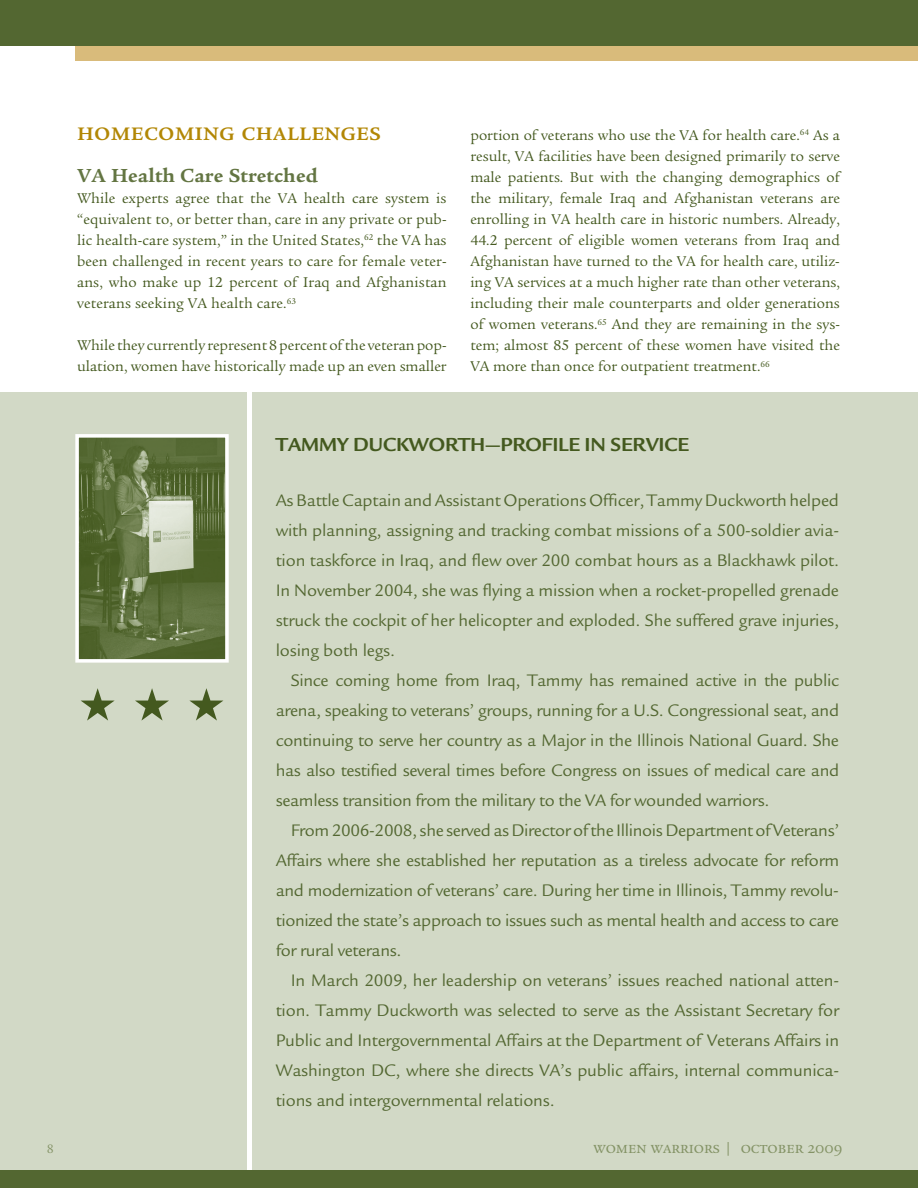
<style>
.page{position:relative;width:918px;height:1188px;background:#fff}
.page>*{position:absolute;margin:0;border:0;box-sizing:border-box;transform-origin:0 0}
.t1{font:500 25.5px "Legacy Serif SC";letter-spacing:.01em;color:#b28705}
.t2{font:700 19.5px "Legacy Sans";letter-spacing:-.01em;color:#44591f}
.t3{font:700 19.5px "Legacy Serif";letter-spacing:.01em;color:#637542}
.t4{font:17.25px/30px "Legacy Sans";letter-spacing:-.015em;color:#536731;text-align:justify}
.t5{font:16.5px "Legacy Serif SC";color:#849366}
.t6{font:14.7px/21px "Legacy Serif";color:#44591f;text-align:justify}
.t7{font:13.2px "Legacy Serif SC";color:#849366}
</style>
<div class="page">
<div style="left:76px;top:0;width:842px;height:61px;background:#d9bb7b"></div>
<div style="left:0;top:0;width:918px;height:45px;background:#536731"></div>
<div style="left:0;top:393px;width:246px;height:795px;background:#d2d9c6"></div>
<div style="left:253px;top:393px;width:665px;height:795px;background:#d2d9c6"></div>
<img style="left:80px;top:439px;width:144px;height:219px">
<div style="left:75px;top:434px;width:154px;height:229px;border:4px solid #fff"></div>
<svg style="left:135px;top:688px;width:34px;height:33px"></svg>
<svg style="left:81px;top:688px;width:34px;height:33px"></svg>
<svg style="left:189px;top:688px;width:34px;height:33px"></svg>
<div style="left:0;top:1171px;width:918px;height:17px;background:#536731"></div>
<h1 class="t1" style="left:77px;top:117px;width:305px">homecoming challenges</h1>
<p class="t3" style="left:77px;top:164px;width:242px">VA Health Care Stretched</p>
<p class="t6" style="left:77px;top:188px;width:371px">While experts agree that the VA health care system is “equivalent to, or better than, care in any private or pub&shy;lic health-care system,” in the United States,<sup>62</sup> the VA has been challenged in recent years to care for female veter&shy;ans, who make up 12 percent of Iraq and Afghanistan veterans seeking VA health care.<sup>63</sup></p>
<p class="t6" style="left:77px;top:335px;width:371px">While they currently represent 8percent ofthe veteranpop&shy;ulation, women have historically made up an even smaller</p>
<p class="t6" style="left:470px;top:125px;width:371px">portion of veterans who use the VA for health care.<sup>64</sup> As a result, VA facilities have been designed primarily to serve male patients. But with the changing demographics of the military, female Iraq and Afghanistan veterans are enrolling in VA health care in historic numbers. Already, 44.2 percent of eligible women veterans from Iraq and Afghanistan have turned to the VA for health care, utiliz&shy;ing VA services at a much higher rate than other veterans, including their male counterparts and older generations of women veterans.<sup>65</sup> And they are remaining in the sys&shy;tem; almost 85 percent of these women have visited the VA more than once for outpatient treatment.<sup>66</sup></p>
<p class="t2" style="left:276px;top:432px;width:16px">TAMMY</p>
<p class="t2" style="left:353px;top:432px;width:73px">DUCKWORT</p>
<p class="t2" style="left:470px;top:432px;width:221px">H—PROFILE IN SERVICE</p>
<p class="t4" style="left:276px;top:486px;width:565px">As Battle Captain and Assistant Operations Officer, Tammy Duckworth helped with planning, assigning and tracking combat missions of a 500-soldier avia&shy;tion taskforce in Iraq, and flew over 200 combat hours as a Blackhawk pilot.<br>In November 2004, she was flying a mission when a rocket-propelled grenade struck the cockpit of her helicopter and exploded. She suffered grave injuries, losing both legs.</p>
<p class="t4" style="left:276px;top:665px;width:565px;text-indent:15px">Since coming home from Iraq, Tammy has remained active in the public arena, speaking to veterans’ groups, running for a U.S. Congressional seat, and continuing to serve her country as a Major in the Illinois National Guard. She has also testified several times before Congress on issues of medical care and seamless transition from the military to the VA for wounded warriors.</p>
<p class="t4" style="left:276px;top:815px;width:565px;text-indent:15px">From 2006-2008, she served as Director of the Illinois Department of Veterans’ Affairs where she established her reputation as a tireless advocate for reform and modernization of veterans’ care. During her time in Illinois, Tammy revolu&shy;tionized the state’s approach to issues such as mental health and access to care for rural veterans.</p>
<p class="t4" style="left:276px;top:965px;width:565px;text-indent:15px">In March 2009, her leadership on veterans’ issues reached national atten&shy;tion. Tammy Duckworth was selected to serve as the Assistant Secretary for Public and Intergovernmental Affairs at the Department of Veterans Affairs in Washington DC, where she directs VA’s public affairs, internal communica&shy;tions and intergovernmental relations.</p>
<p class="t7" style="left:47px;top:1141px;width:8px">8</p>
<p class="t5" style="left:594px;top:1138px;width:250px">women warriors | october 2009</p>
</div>
